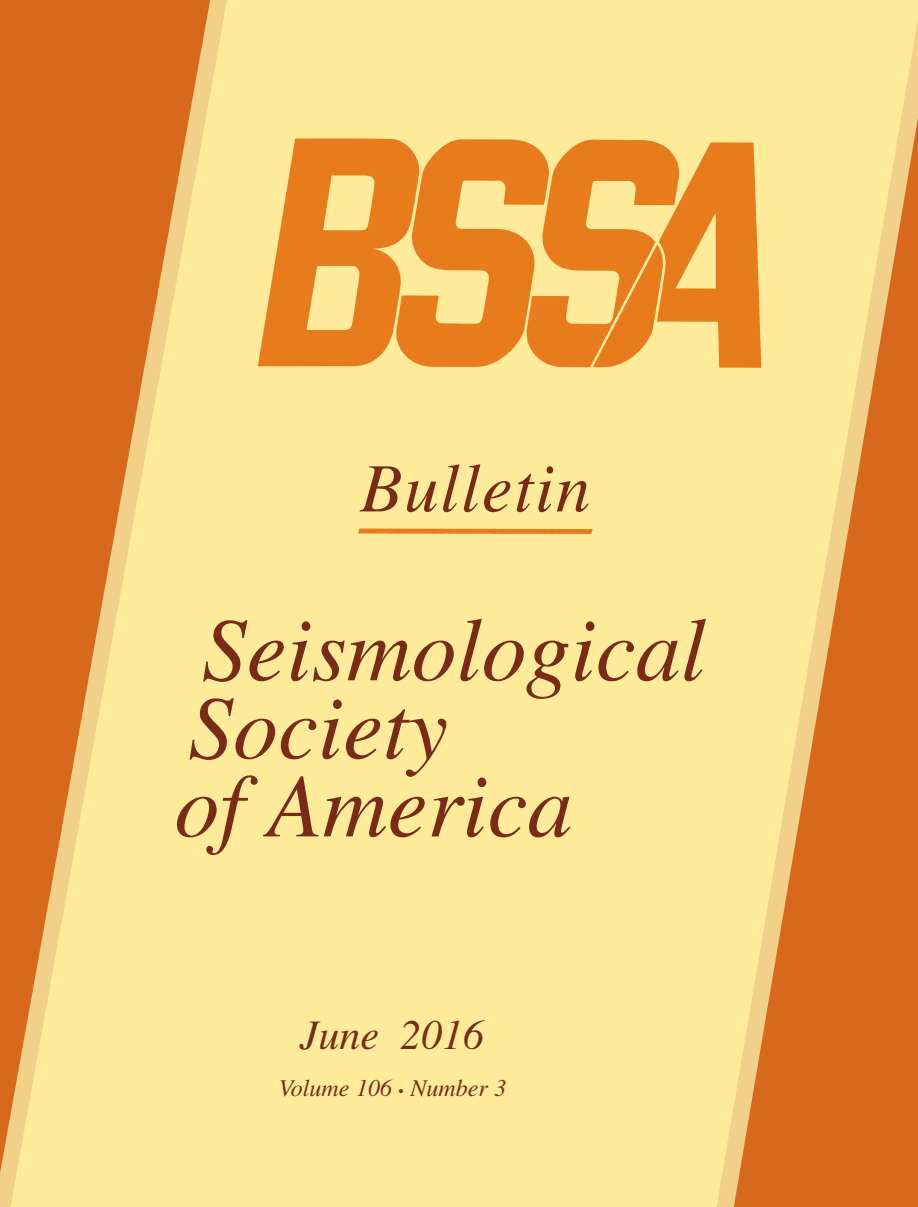
<style>
.page{position:relative;width:918px;height:1207px;background:#fff}
.page>*{position:absolute;margin:0;border:0;box-sizing:border-box;transform-origin:0 0}
.t1{font:italic 90px/78px "Times";color:#7a2b17}
.t2{font:italic 69px "Times";letter-spacing:.025em;color:#7a2b17}
.t3{font:italic 42px "Times";color:#7a2b17}
.t4{font:italic 24px "Times";color:#7a2b17}
.s1{font-size:15px}
</style>
<div class="page">
<div style="left:0;top:0;width:918px;height:1206px;background:#ffeb9a"></div>
<svg style="left:0;top:0;width:212px;height:1180px"></svg>
<svg style="left:726px;top:44px;width:192px;height:1162px;fill:#d8681b"></svg>
<img style="left:258px;top:106px;width:528px;height:427px">
<p class="t2" style="left:360px;top:450px;width:232px">Bulletin</p>
<p class="t1" style="left:175px;top:611px;width:533px;text-indent:27px">Seismological<br>Society<br>of America</p>
<p class="t3" style="left:300px;top:1012px;width:186px">June 2016</p>
<p class="t4" style="left:279px;top:1074px;width:229px">Volume 106 <span class="s1">•</span> Number 3</p>
</div>
